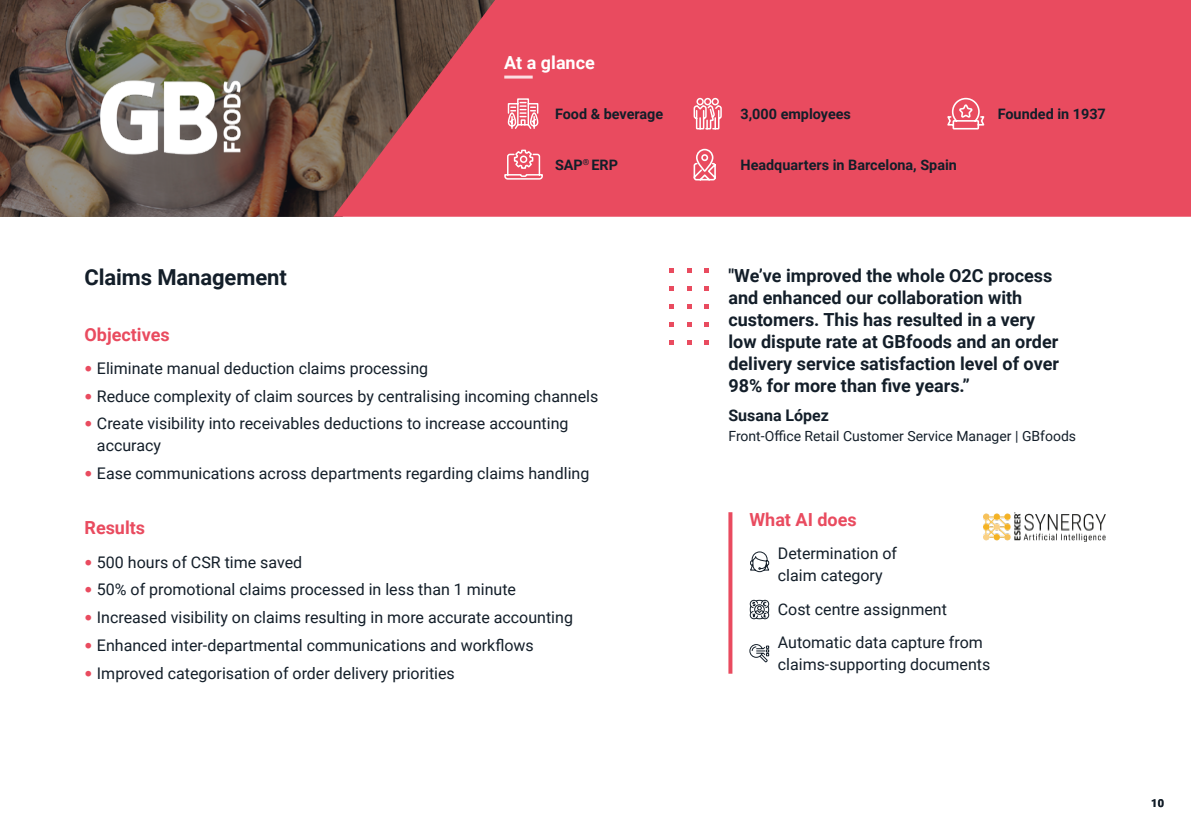
<style>
.page{position:relative;width:1191px;height:840px;background:#fff}
.page>*{position:absolute;margin:0;border:0;box-sizing:border-box;transform-origin:0 0}
.t1{font:700 22px "Roboto";letter-spacing:-.005em;color:#131e29}
.t2{font:700 18px/22px "Roboto";color:#131e29}
.t3{font:700 18px "Roboto";color:#e94b5f}
.t4{font:700 18px "Roboto";color:#fff}
.t5{font:16px/22px "Roboto";color:#131e29}
.t6{font:700 16px "Roboto";color:#131e29}
.t7{font:700 14.4px "Roboto";color:#131e29}
.t8{font:14px "Roboto";color:#131e29}
.t9{font:700 11px "Roboto";color:#131e29}
.s1{font-family:"Georgia";font-weight:700;font-size:18px;color:#e94b5f}
</style>
<div class="page">
<img style="left:0;top:0;width:333px;height:216px">
<svg style="left:333px;top:0;width:858px;height:216px;background:#da4b5b"></svg>
<svg style="left:669px;top:268px;width:5px;height:5px"></svg>
<svg style="left:687px;top:268px;width:5px;height:5px"></svg>
<svg style="left:704px;top:268px;width:5px;height:5px"></svg>
<svg style="left:669px;top:286px;width:5px;height:5px"></svg>
<svg style="left:687px;top:286px;width:5px;height:5px"></svg>
<svg style="left:704px;top:286px;width:5px;height:5px"></svg>
<svg style="left:669px;top:304px;width:5px;height:5px"></svg>
<svg style="left:687px;top:304px;width:5px;height:5px"></svg>
<svg style="left:704px;top:304px;width:5px;height:5px"></svg>
<svg style="left:669px;top:322px;width:5px;height:4px"></svg>
<svg style="left:687px;top:322px;width:5px;height:4px"></svg>
<svg style="left:704px;top:322px;width:5px;height:4px"></svg>
<svg style="left:669px;top:340px;width:5px;height:4px"></svg>
<svg style="left:687px;top:340px;width:5px;height:4px"></svg>
<svg style="left:704px;top:340px;width:5px;height:4px"></svg>
<img style="left:85px;top:65px;width:172px;height:104px">
<svg style="left:728px;top:514px;width:4px;height:157px"></svg>
<svg style="left:749px;top:644px;width:20px;height:18px"></svg>
<img style="left:983px;top:512px;width:122px;height:29px">
<svg style="left:749px;top:599px;width:20px;height:20px"></svg>
<svg style="left:750px;top:551px;width:19px;height:21px"></svg>
<hr style="left:504px;top:75px;width:29px;height:3px;background:#fff">
<svg style="left:693px;top:97px;width:29px;height:33px"></svg>
<svg style="left:507px;top:98px;width:32px;height:32px"></svg>
<svg style="left:692px;top:148px;width:25px;height:34px"></svg>
<svg style="left:503px;top:145px;width:40px;height:35px"></svg>
<svg style="left:945px;top:93px;width:41px;height:37px;background:#ed7080"></svg>
<p class="t4" style="left:504px;top:50px;width:92px">At a glance</p>
<p class="t7" style="left:555px;top:104px;width:110px">Food &amp; beverage</p>
<p class="t7" style="left:740px;top:104px;width:112px">3,000 employees</p>
<p class="t7" style="left:555px;top:155px;width:65px">SAP<sup>®</sup> ERP</p>
<p class="t7" style="left:740px;top:155px;width:218px">Headquarters in Barcelona, Spain</p>
<p class="t7" style="left:997px;top:104px;width:110px">Founded in 1937</p>
<h1 class="t1" style="left:84px;top:261px;width:204px">Claims Management</h1>
<p class="t2" style="left:728px;top:264px;width:332px">"We’ve improved the whole O2C process and enhanced our collaboration with customers. This has resulted in a very low dispute rate at GBfoods and an order delivery service satisfaction level of over 98% for more than five years.”</p>
<p class="t6" style="left:728px;top:404px;width:102px">Susana López</p>
<p class="t8" style="left:728px;top:426px;width:349px">Front-Office Retail Customer Service Manager | GBfoods</p>
<p class="t3" style="left:84px;top:321px;width:87px">Objectives</p>
<p class="t5" style="left:84px;top:356px;width:345px"><span class="s1">•</span> Eliminate manual deduction claims processing</p>
<p class="t5" style="left:84px;top:384px;width:515px"><span class="s1">•</span> Reduce complexity of claim sources by centralising incoming channels</p>
<p class="t5" style="left:97px;top:412px;width:473px;text-indent:-12px"><span class="s1">•</span> Create visibility into receivables deductions to increase accounting accuracy</p>
<p class="t5" style="left:84px;top:461px;width:506px"><span class="s1">•</span> Ease communications across departments regarding claims handling</p>
<p class="t3" style="left:84px;top:515px;width:62px">Results</p>
<p class="t5" style="left:84px;top:550px;width:219px"><span class="s1">•</span> 500 hours of CSR time saved</p>
<p class="t5" style="left:84px;top:578px;width:433px"><span class="s1">•</span> 50% of promotional claims processed in less than 1 minute</p>
<p class="t5" style="left:84px;top:605px;width:490px"><span class="s1">•</span> Increased visibility on claims resulting in more accurate accounting</p>
<p class="t5" style="left:84px;top:633px;width:451px"><span class="s1">•</span> Enhanced inter-departmental communications and workflows</p>
<p class="t5" style="left:84px;top:661px;width:372px"><span class="s1">•</span> Improved categorisation of order delivery priorities</p>
<p class="t3" style="left:749px;top:506px;width:109px">What AI does</p>
<p class="t5" style="left:778px;top:541px;width:121px">Determination of claim category</p>
<p class="t5" style="left:778px;top:591px;width:206px;line-height:33.4px">Cost centre assignment<br>Automatic data capture from</p>
<p class="t5" style="left:778px;top:652px;width:214px">claims-supporting documents</p>
<p class="t9" style="left:1151px;top:795px;width:14px">10</p>
</div>
